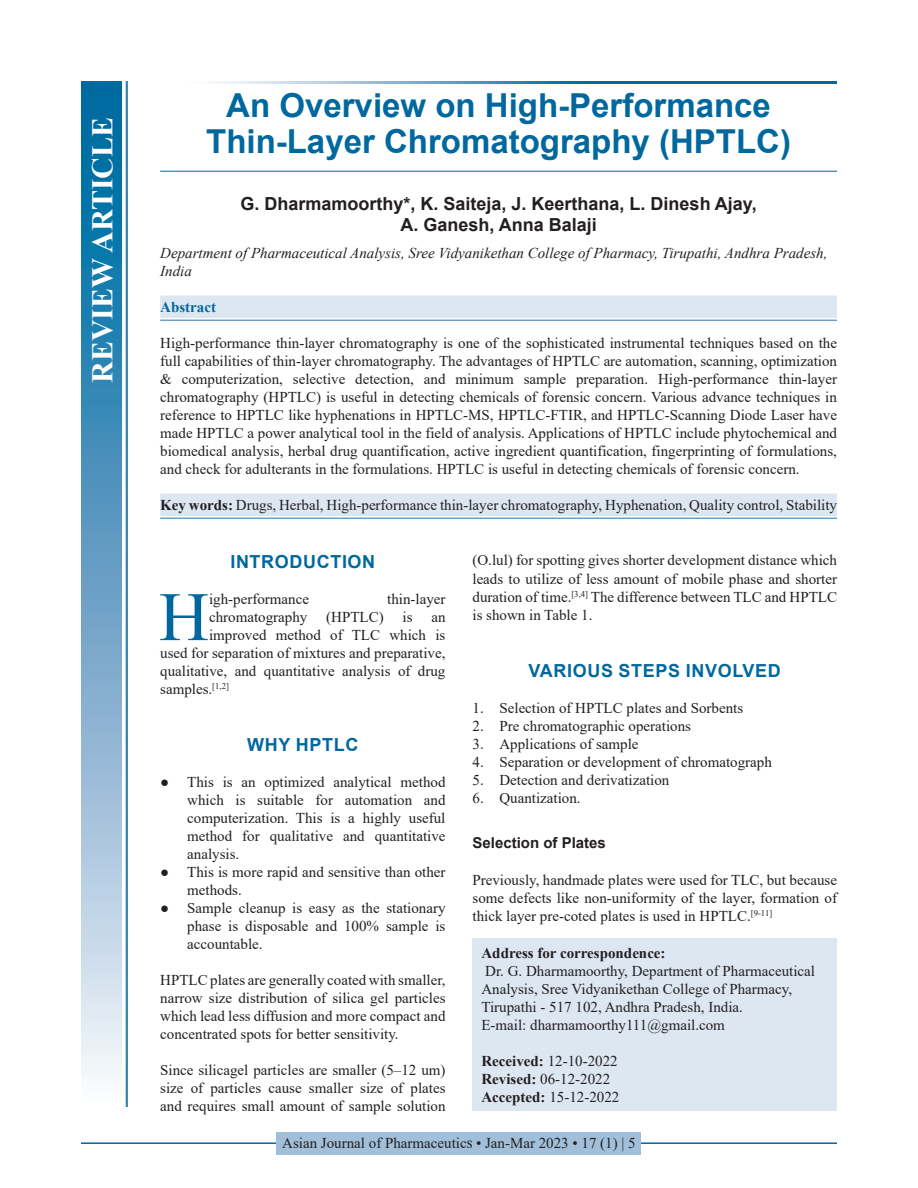
<style>
.page{position:relative;width:918px;height:1188px;background:#fff}
.page>*{position:absolute;margin:0;border:0;box-sizing:border-box;transform-origin:0 0}
.DROP_CAP_TX{font:69.3px "Times New Roman";color:#00689e}
.AT{font:700 33px/36px "Helvetica";color:#00689e;text-align:center}
.AH{font:700 30px "Times New Roman";color:#fff}
.AU{font:700 18px/21px "Helvetica";color:#231f20;text-align:center}
.t1{font:700 18px "Helvetica";letter-spacing:.035em;color:#00689e}
.ABS{font:15px/18px "Times New Roman";color:#231f20;text-align:justify}
.TX{font:15px/18px "Times New Roman";color:#231f20;text-align:justify}
.L{font:15px/18px "Times New Roman";color:#231f20;text-align:justify}
.ADD{font:15px/18px "Times New Roman";color:#231f20}
.DROP_CAP_TX-2{font:15px "Times New Roman";color:#231f20}
.AFF{font:italic 15px/18px "Times New Roman";color:#231f20}
.KWD_1_L{font:15px "Times New Roman";color:#231f20}
.LL{font:15px/18px "Times New Roman";color:#231f20;text-align:justify}
.HIS{font:15px/18px "Times New Roman";color:#231f20}
.RF{font:15px "Times New Roman";color:#231f20}
.t2{font:700 15px "Helvetica";color:#231f20}
.ABSH{font:700 15px "Times New Roman";color:#00689e}
.s1{font-weight:700}
.s2{font-family:"Arial"}
</style>
<div class="page">
<hr style="left:81px;top:1142px;width:756px;height:2px;background:#00689e">
<div style="left:277px;top:1132px;width:364px;height:22px;background:#a2bfda"></div>
<hr style="left:160px;top:171px;width:677px;height:1px;background:#00689e">
<div style="left:160px;top:296px;width:677px;height:22px;background:#dde7f2"></div>
<hr style="left:160px;top:320px;width:677px;height:1px;background:#6d9fc6">
<div style="left:160px;top:494px;width:677px;height:22px;background:#dde7f2"></div>
<hr style="left:160px;top:518px;width:677px;height:1px;background:#6d9fc6">
<div style="left:472px;top:939px;width:365px;height:172px;background:#dde7f2"></div>
<svg style="left:215px;top:81px;width:622px;height:3px;background:#4d94bc"></svg>
<div style="left:81px;top:81px;width:41px;height:1026px;background:linear-gradient(to bottom,#005e9a,#f6f0f9)"></div>
<hr style="left:127px;top:81px;width:1px;height:1026px;background:#00689e">
<hr style="left:126px;top:81px;width:1px;height:1026px;background:#00689e">
<p class="AH" style="left:81px;top:383px;width:267px;rotate:-90deg">REVIEW ARTICLE</p>
<p class="AT" style="left:206px;top:88px;width:586px">An Overview on High-Performance<br>Thin-Layer Chromatography (HPTLC)</p>
<p class="AU" style="left:241px;top:193px;width:518px">G. Dharmamoorthy*, K. Saiteja, J. Keerthana, L. Dinesh Ajay,<br>A. Ganesh, Anna Balaji</p>
<p class="AFF" style="left:160px;top:244px;width:669px">Department of Pharmaceutical Analysis, Sree Vidyanikethan College of Pharmacy, Tirupathi, Andhra Pradesh,<br>India</p>
<p class="ABSH" style="left:160px;top:296px;width:57px">Abstract</p>
<p class="ABS" style="left:160px;top:334px;width:678px">High-performance thin-layer chromatography is one of the sophisticated instrumental techniques based on the full capabilities of thin-layer chromatography. The advantages of HPTLC are automation, scanning, optimization &amp; computerization, selective detection, and minimum sample preparation. High-performance thin-layer chromatography (HPTLC) is useful in detecting chemicals of forensic concern. Various advance techniques in reference to HPTLC like hyphenations in HPTLC-MS, HPTLC-FTIR, and HPTLC-Scanning Diode Laser have made HPTLC a power analytical tool in the field of analysis. Applications of HPTLC include phytochemical and biomedical analysis, herbal drug quantification, active ingredient quantification, fingerprinting of formulations, and check for adulterants in the formulations. HPTLC is useful in detecting chemicals of forensic concern.</p>
<p class="KWD_1_L" style="left:160px;top:494px;width:678px"><span class="s1">Key words:</span> Drugs, Herbal, High-performance thin-layer chromatography, Hyphenation, Quality control, Stability</p>
<h1 class="t1" style="left:230px;top:549px;width:146px">INTRODUCTION</h1>
<p class="DROP_CAP_TX" style="left:159px;top:568px;width:52px">H</p>
<p class="DROP_CAP_TX-2" style="left:209px;top:589px;width:101px">igh-performance</p>
<p class="DROP_CAP_TX-2" style="left:387px;top:589px;width:60px">thin-layer</p>
<p class="DROP_CAP_TX-2" style="left:209px;top:607px;width:100px">chromatography</p>
<p class="DROP_CAP_TX-2" style="left:326px;top:607px;width:59px">(HPTLC)</p>
<p class="DROP_CAP_TX-2" style="left:403px;top:607px;width:12px">is</p>
<p class="DROP_CAP_TX-2" style="left:431px;top:607px;width:16px">an</p>
<p class="DROP_CAP_TX-2" style="left:209px;top:625px;width:238px">improved method of TLC which is</p>
<p class="DROP_CAP_TX-2" style="left:160px;top:643px;width:287px">used for separation of mixtures and preparative,</p>
<p class="DROP_CAP_TX-2" style="left:160px;top:661px;width:287px">qualitative, and quantitative analysis of drug</p>
<p class="DROP_CAP_TX-2" style="left:160px;top:679px;width:70px">samples.<sup>[1,2]</sup></p>
<h1 class="t1" style="left:247px;top:732px;width:113px">WHY HPTLC</h1>
<p class="L" style="left:187px;top:773px;width:260px;text-indent:-27px"><span class="s2">●</span> This is an optimized analytical method which is suitable for automation and computerization. This is a highly useful method for qualitative and quantitative analysis.</p>
<p class="L" style="left:187px;top:863px;width:260px;text-indent:-27px"><span class="s2">●</span> This is more rapid and sensitive than other methods.</p>
<p class="LL" style="left:187px;top:899px;width:260px;text-indent:-27px"><span class="s2">●</span> Sample cleanup is easy as the stationary phase is disposable and 100% sample is accountable.</p>
<p class="TX" style="left:160px;top:971px;width:287px">HPTLC plates are generally coated with smaller, narrow size distribution of silica gel particles which lead less diffusion and more compact and concentrated spots for better sensitivity.</p>
<p class="TX" style="left:160px;top:1061px;width:287px">Since silicagel particles are smaller (5–12 um) size of particles cause smaller size of plates and requires small amount of sample solution</p>
<p class="TX" style="left:472px;top:551px;width:366px">(O.lul) for spotting gives shorter development distance which leads to utilize of less amount of mobile phase and shorter duration of time.<sup>[3,4]</sup> The difference between TLC and HPTLC is shown in Table 1.</p>
<h1 class="t1" style="left:529px;top:658px;width:254px">VARIOUS STEPS INVOLVED</h1>
<p class="L" style="left:472px;top:698px;width:272px">1. Selection of HPTLC plates and Sorbents</p>
<p class="L" style="left:472px;top:716px;width:220px">2. Pre chromatographic operations</p>
<p class="L" style="left:472px;top:735px;width:168px">3. Applications of sample</p>
<p class="L" style="left:472px;top:753px;width:301px">4. Separation or development of chromatograph</p>
<p class="L" style="left:472px;top:771px;width:198px">5. Detection and derivatization</p>
<p class="LL" style="left:472px;top:789px;width:110px">6. Quantization.</p>
<h2 class="t2" style="left:472px;top:833px;width:135px">Selection of Plates</h2>
<p class="TX" style="left:472px;top:870px;width:366px">Previously, handmade plates were used for TLC, but because some defects like non-uniformity of the layer, formation of thick layer pre-coted plates is used in HPTLC.<sup>[9-11]</sup></p>
<p class="ADD" style="left:482px;top:944px;width:335px"><span class="s1">Address for correspondence:<br></span>Dr. G. Dharmamoorthy, Department of Pharmaceutical Analysis, Sree Vidyanikethan College of Pharmacy, Tirupathi - 517 102, Andhra Pradesh, India.<br>E-mail: dharmamoorthy111@gmail.com</p>
<p class="HIS" style="left:482px;top:1052px;width:139px"><span class="s1">Received:</span> 12-10-2022<br><span class="s1">Revised:</span> 06-12-2022<br><span class="s1">Accepted:</span> 15-12-2022</p>
<p class="RF" style="left:282px;top:1133px;width:355px">Asian Journal of Pharmaceutics • Jan-Mar 2023 • 17 (1) | 5</p>
</div>
